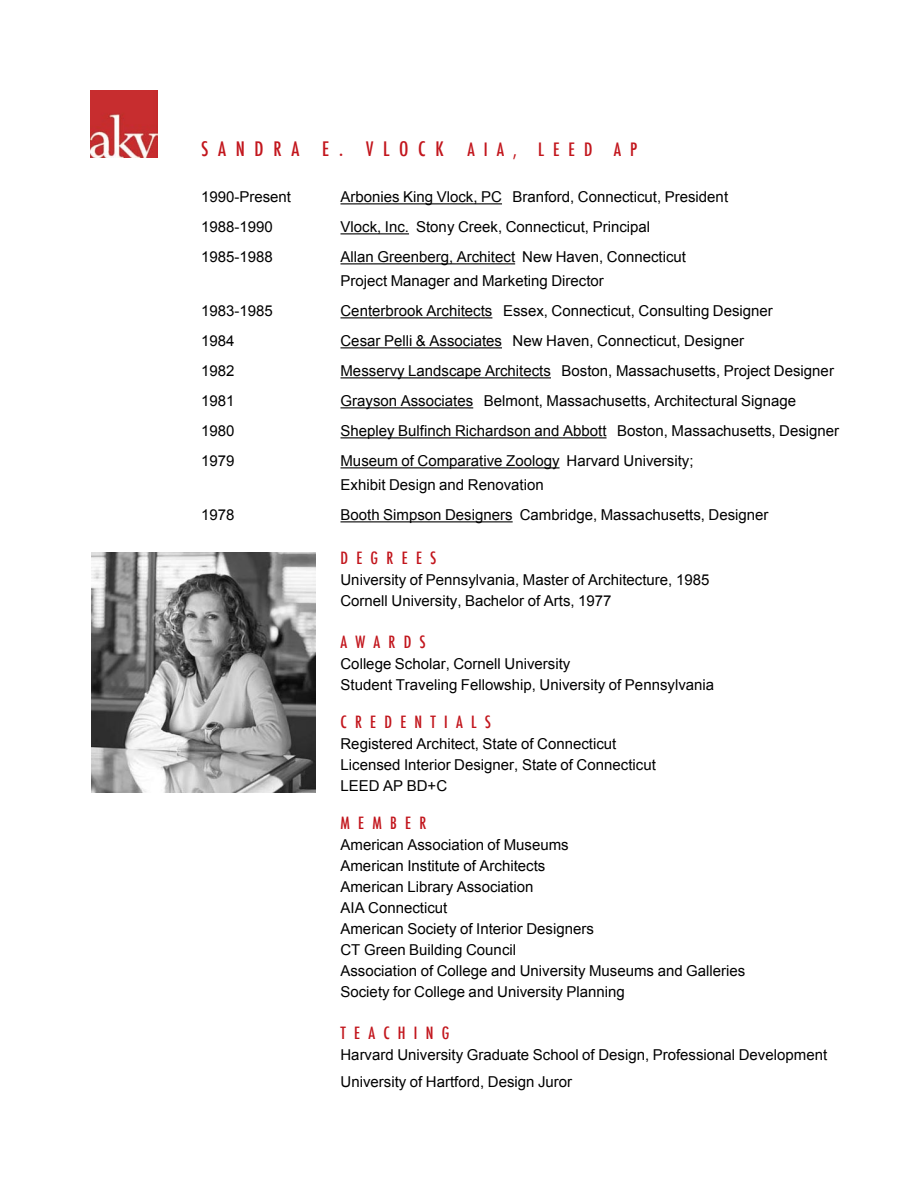
<style>
.page{position:relative;width:918px;height:1188px;background:#fff}
.page>*{position:absolute;margin:0;border:0;box-sizing:border-box;transform-origin:0 0}
.t1{font:500 condensed 19.5px "Futura";letter-spacing:.5em;color:#c2151c}
.t2{font:500 condensed 16.5px "Futura";letter-spacing:.5em;color:#c2151c}
.t3{font:15px/21px "Arial";color:#000}
.s1{font-size:18px}
</style>
<div class="page">
<hr style="left:340px;top:203px;width:162px;height:1px;background:#000">
<hr style="left:340px;top:233px;width:69px;height:1px;background:#000">
<hr style="left:340px;top:263px;width:175px;height:1px;background:#000">
<hr style="left:340px;top:317px;width:152px;height:1px;background:#000">
<hr style="left:340px;top:347px;width:162px;height:1px;background:#000">
<hr style="left:340px;top:377px;width:211px;height:1px;background:#000">
<hr style="left:340px;top:407px;width:133px;height:1px;background:#000">
<hr style="left:340px;top:437px;width:267px;height:1px;background:#000">
<hr style="left:340px;top:467px;width:220px;height:1px;background:#000">
<hr style="left:340px;top:521px;width:173px;height:1px;background:#000">
<img style="left:92px;top:552px;width:224px;height:240px">
<img style="left:90px;top:90px;width:67px;height:68px">
<h1 class="t1" style="left:201px;top:136px;width:438px">SANDRA E. VLOCK <span class="s1">AIA, LEED AP</span></h1>
<p class="t3" style="left:201px;top:187px;width:92px">1990-Present</p>
<p class="t3" style="left:340px;top:187px;width:389px">Arbonies King Vlock, PC Branford, Connecticut, President</p>
<p class="t3" style="left:201px;top:217px;width:73px">1988-1990</p>
<p class="t3" style="left:340px;top:217px;width:311px">Vlock, Inc. Stony Creek, Connecticut, Principal</p>
<p class="t3" style="left:201px;top:247px;width:73px">1985-1988</p>
<p class="t3" style="left:340px;top:245px;width:347px;line-height:24px">Allan Greenberg, Architect New Haven, Connecticut<br>Project Manager and Marketing Director</p>
<p class="t3" style="left:201px;top:301px;width:73px">1983-1985</p>
<p class="t3" style="left:340px;top:301px;width:434px">Centerbrook Architects Essex, Connecticut, Consulting Designer</p>
<p class="t3" style="left:201px;top:331px;width:35px">1984</p>
<p class="t3" style="left:340px;top:331px;width:405px">Cesar Pelli &amp; Associates New Haven, Connecticut, Designer</p>
<p class="t3" style="left:201px;top:361px;width:35px">1982</p>
<p class="t3" style="left:340px;top:361px;width:495px">Messervy Landscape Architects Boston, Massachusetts, Project Designer</p>
<p class="t3" style="left:201px;top:391px;width:35px">1981</p>
<p class="t3" style="left:340px;top:391px;width:457px">Grayson Associates Belmont, Massachusetts, Architectural Signage</p>
<p class="t3" style="left:201px;top:421px;width:35px">1980</p>
<p class="t3" style="left:340px;top:421px;width:500px">Shepley Bulfinch Richardson and Abbott Boston, Massachusetts, Designer</p>
<p class="t3" style="left:201px;top:451px;width:35px">1979</p>
<p class="t3" style="left:340px;top:449px;width:355px;line-height:24px">Museum of Comparative Zoology Harvard University;<br>Exhibit Design and Renovation</p>
<p class="t3" style="left:201px;top:505px;width:35px">1978</p>
<p class="t3" style="left:340px;top:505px;width:430px">Booth Simpson Designers Cambridge, Massachusetts, Designer</p>
<p class="t2" style="left:340px;top:548px;width:97px">DEGREES</p>
<p class="t3" style="left:340px;top:569px;width:370px">University of Pennsylvania, Master of Architecture, 1985<br>Cornell University, Bachelor of Arts, 1977</p>
<p class="t2" style="left:341px;top:631px;width:87px">AWARDS</p>
<p class="t3" style="left:341px;top:653px;width:375px">College Scholar, Cornell University<br>Student Traveling Fellowship, University of Pennsylvania</p>
<p class="t2" style="left:340px;top:711px;width:152px">CREDENTIALS</p>
<p class="t3" style="left:340px;top:733px;width:317px">Registered Architect, State of Connecticut<br>Licensed Interior Designer, State of Connecticut<br>LEED AP BD+C</p>
<p class="t2" style="left:340px;top:812px;width:87px">MEMBER</p>
<p class="t3" style="left:340px;top:834px;width:406px">American Association of Museums<br>American Institute of Architects<br>American Library Association<br>AIA Connecticut<br>American Society of Interior Designers<br>CT Green Building Council<br>Association of College and University Museums and Galleries Society for College and University Planning</p>
<p class="t2" style="left:340px;top:1022px;width:110px">TEACHING</p>
<p class="t3" style="left:340px;top:1041px;width:488px;line-height:27px">Harvard University Graduate School of Design, Professional Development<br>University of Hartford, Design Juror</p>
</div>
